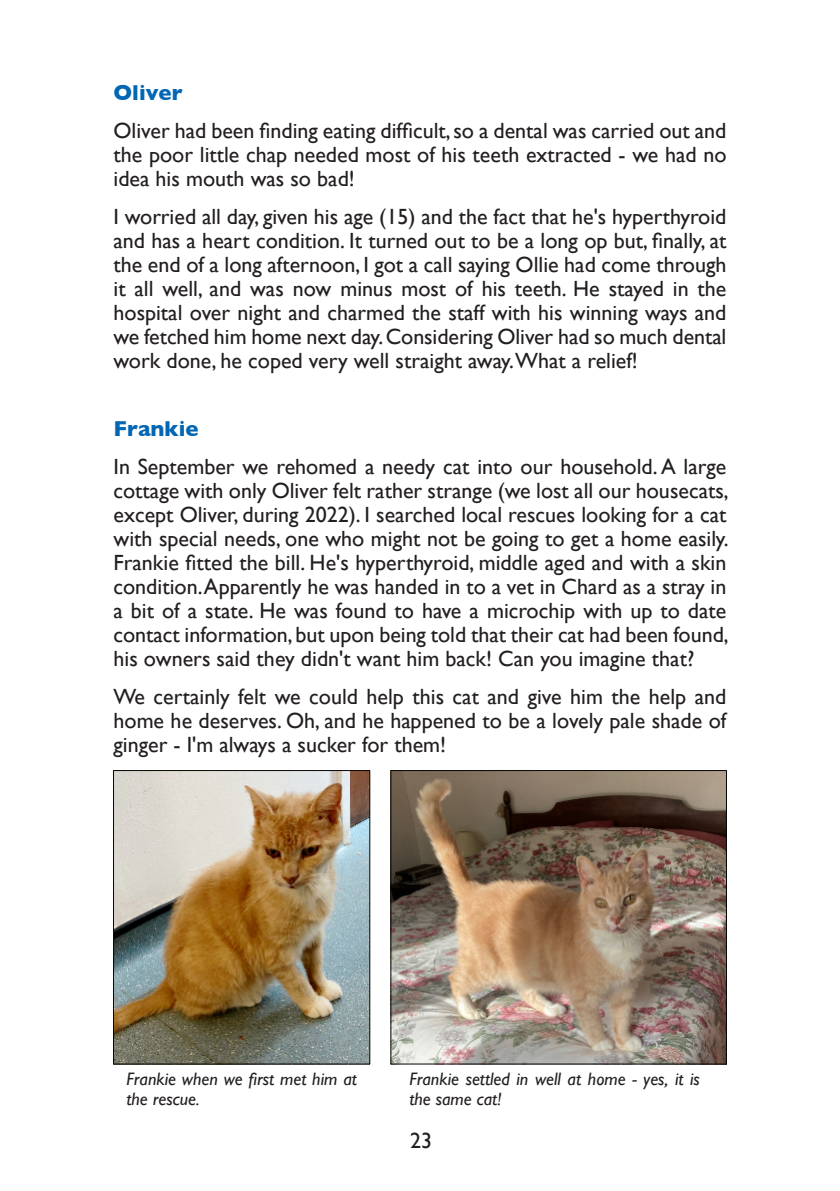
<style>
.page{position:relative;width:840px;height:1191px;background:#fff}
.page>*{position:absolute;margin:0;border:0;box-sizing:border-box;transform-origin:0 0}
.t1{font:22px/24px "Gill Sans";color:#231f20;text-align:justify}
.t2{font:700 22px "Gill Sans";color:#0166b3}
.t3{font:italic 18px/20px "Gill Sans";color:#231f20}
</style>
<div class="page">
<img style="left:115px;top:772px;width:253px;height:290px">
<div style="left:113px;top:770px;width:257px;height:294px;border:1px solid #080704"></div>
<img style="left:392px;top:772px;width:332px;height:290px">
<div style="left:390px;top:770px;width:336px;height:294px;border:1px solid #080704"></div>
<p class="t2" style="left:113px;top:85px;width:70px">Oliver</p>
<p class="t1" style="left:113px;top:121px;width:614px">Oliver had been finding eating difficult, so a dental was carried out and the poor little chap needed most of his teeth extracted - we had no idea his mouth was so bad!</p>
<p class="t1" style="left:113px;top:207px;width:614px">I worried all day, given his age (15) and the fact that he's hyperthyroid and has a heart condition. It turned out to be a long op but, finally, at the end of a long afternoon, I got a call saying Ollie had come through it all well, and was now minus most of his teeth. He stayed in the hospital over night and charmed the staff with his winning ways and we fetched him home next day.Considering Oliver had so much dental work done, he coped very well straight away.What a relief!</p>
<p class="t2" style="left:113px;top:421px;width:87px">Frankie</p>
<p class="t1" style="left:113px;top:457px;width:616px">In September we rehomed a needy cat into our household. A large cottage with only Oliver felt rather strange (we lost all our housecats, except Oliver, during 2022). I searched local rescues looking for a cat with special needs, one who might not be going to get a home easily.<br>Frankie fitted the bill. He's hyperthyroid, middle aged and with a skin condition.Apparently he was handed in to a vet in Chard as a stray in a bit of a state. He was found to have a microchip with up to date contact information, but upon being told that their cat had been found, his owners said they didn't want him back! Can you imagine that?</p>
<p class="t1" style="left:113px;top:687px;width:614px">We certainly felt we could help this cat and give him the help and home he deserves. Oh, and he happened to be a lovely pale shade of ginger - I'm always a sucker for them!</p>
<p class="t3" style="left:126px;top:1070px;width:232px">Frankie when we first met him at the rescue.</p>
<p class="t3" style="left:409px;top:1070px;width:292px">Frankie settled in well at home - yes, it is the same cat!</p>
<p class="t1" style="left:410px;top:1130px;width:23px">23</p>
</div>
